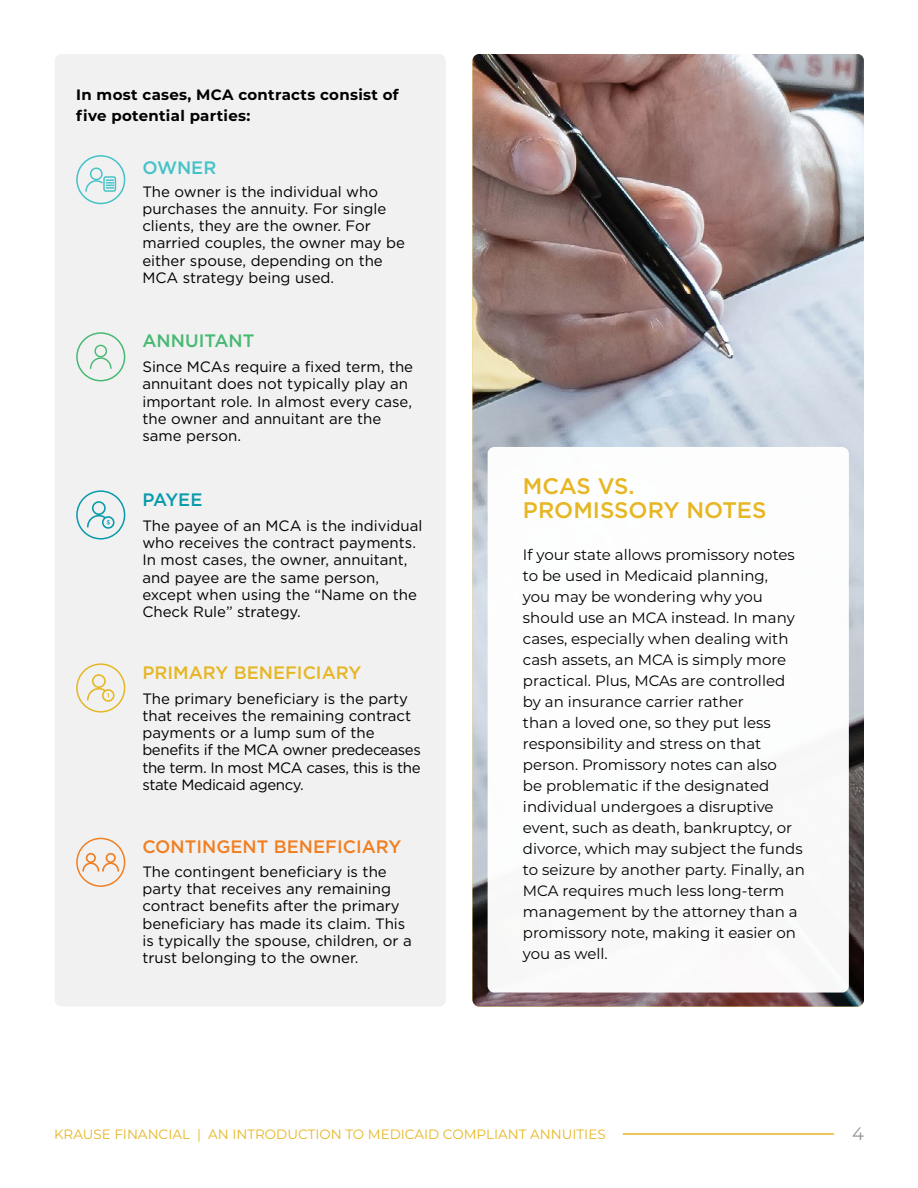
<style>
.page{position:relative;width:918px;height:1188px;background:#fff}
.page>*{position:absolute;margin:0;border:0;box-sizing:border-box;transform-origin:0 0}
.t1{font:500 22.5px/24px "Gotham";color:#e6b623}
.t2{font:500 18px "Gotham";color:#f17f21}
.t3{font:500 18px "Gotham";color:#e6b623}
.t4{font:500 18px "Gotham";color:#47b971}
.t5{font:500 18px "Gotham";color:#44c2c7}
.t6{font:500 18px "Gotham";letter-spacing:-.035em;color:#079aaa}
.t7{font:18px "Montserrat";color:#939598}
.t8{font:15px/17.2px "Gotham";color:#000}
.t9{font:15px/21px "Montserrat";color:#000}
.t10{font:15px/17.2px "Gotham";letter-spacing:-.02em;color:#000}
.t11{font:700 15px/21px "Montserrat";letter-spacing:.02em;color:#000}
.t12{font:13.5px "Montserrat";color:#e6b623}
</style>
<div class="page">
<hr style="left:623px;top:1133px;width:210px;height:2px;background:#e6b623">
<div style="left:55px;top:54px;width:391px;height:953px;background:#f1f1f2;border-radius:7px"></div>
<img style="left:472px;top:54px;width:392px;height:953px">
<div style="left:76px;top:155px;width:49px;height:49px;border:2px solid #44c2c7;border-radius:50%"></div>
<svg style="left:85px;top:168px;width:31px;height:24px"></svg>
<div style="left:76px;top:332px;width:49px;height:49px;border:2px solid #47b971;border-radius:50%"></div>
<svg style="left:90px;top:345px;width:22px;height:24px"></svg>
<div style="left:76px;top:490px;width:49px;height:50px;border:2px solid #079aaa;border-radius:50%"></div>
<svg style="left:87px;top:501px;width:28px;height:28px"></svg>
<div style="left:76px;top:663px;width:49px;height:50px;border:2px solid #e6b623;border-radius:50%"></div>
<svg style="left:87px;top:674px;width:28px;height:28px"></svg>
<div style="left:76px;top:838px;width:49px;height:49px;border:2px solid #f17f21;border-radius:50%"></div>
<svg style="left:82px;top:853px;width:37px;height:19px"></svg>
<div style="left:488px;top:447px;width:361px;height:546px;background:#fff;border-radius:7px"></div>
<p class="t11" style="left:76px;top:83px;width:324px">In most cases, MCA contracts consist of five potential parties:</p>
<p class="t5" style="left:142px;top:155px;width:75px">OWNER</p>
<p class="t8" style="left:142px;top:182px;width:264px">The owner is the individual who purchases the annuity. For single clients, they are the owner. For married couples, the owner may be either spouse, depending on the<br>MCA strategy being used.</p>
<p class="t4" style="left:142px;top:329px;width:114px">ANNUITANT</p>
<p class="t8" style="left:142px;top:358px;width:272px">Since MCAs require a fixed term, the annuitant does not typically play an important role. In almost every case, the owner and annuitant are the same person.</p>
<p class="t6" style="left:142px;top:487px;width:62px">PAYEE</p>
<p class="t8" style="left:142px;top:517px;width:281px">The payee of an MCA is the individual who receives the contract payments.<br>In most cases, the owner, annuitant, and payee are the same person, except when using the “Name on the<br>Check Rule” strategy.</p>
<p class="t3" style="left:142px;top:660px;width:220px">PRIMARY BENEFICIARY</p>
<p class="t10" style="left:142px;top:689px;width:280px">The primary beneficiary is the party that receives the remaining contract payments or a lump sum of the benefits if the MCA owner predeceases the term. In most MCA cases, this is the state Medicaid agency.</p>
<p class="t2" style="left:142px;top:835px;width:260px">CONTINGENT BENEFICIARY</p>
<p class="t8" style="left:142px;top:863px;width:271px">The contingent beneficiary is the party that receives any remaining contract benefits after the primary beneficiary has made its claim. This is typically the spouse, children, or a trust belonging to the owner.</p>
<h1 class="t1" style="left:523px;top:474px;width:245px">MCAS VS.<br>PROMISSORY NOTES</h1>
<p class="t9" style="left:523px;top:544px;width:283px">If your state allows promissory notes to be used in Medicaid planning,<br>you may be wondering why you should use an MCA instead. In many cases, especially when dealing with cash assets, an MCA is simply more practical. Plus, MCAs are controlled by an insurance carrier rather<br>than a loved one, so they put less responsibility and stress on that person. Promissory notes can also<br>be problematic if the designated individual undergoes a disruptive event, such as death, bankruptcy, or divorce, which may subject the funds to seizure by another party. Finally, an MCA requires much less long-term management by the attorney than a promissory note, making it easier on you as well.</p>
<p class="t12" style="left:54px;top:1125px;width:553px">KRAUSE FINANCIAL | AN INTRODUCTION TO MEDICAID COMPLIANT ANNUITIES</p>
<p class="t7" style="left:852px;top:1121px;width:13px">4</p>
</div>
